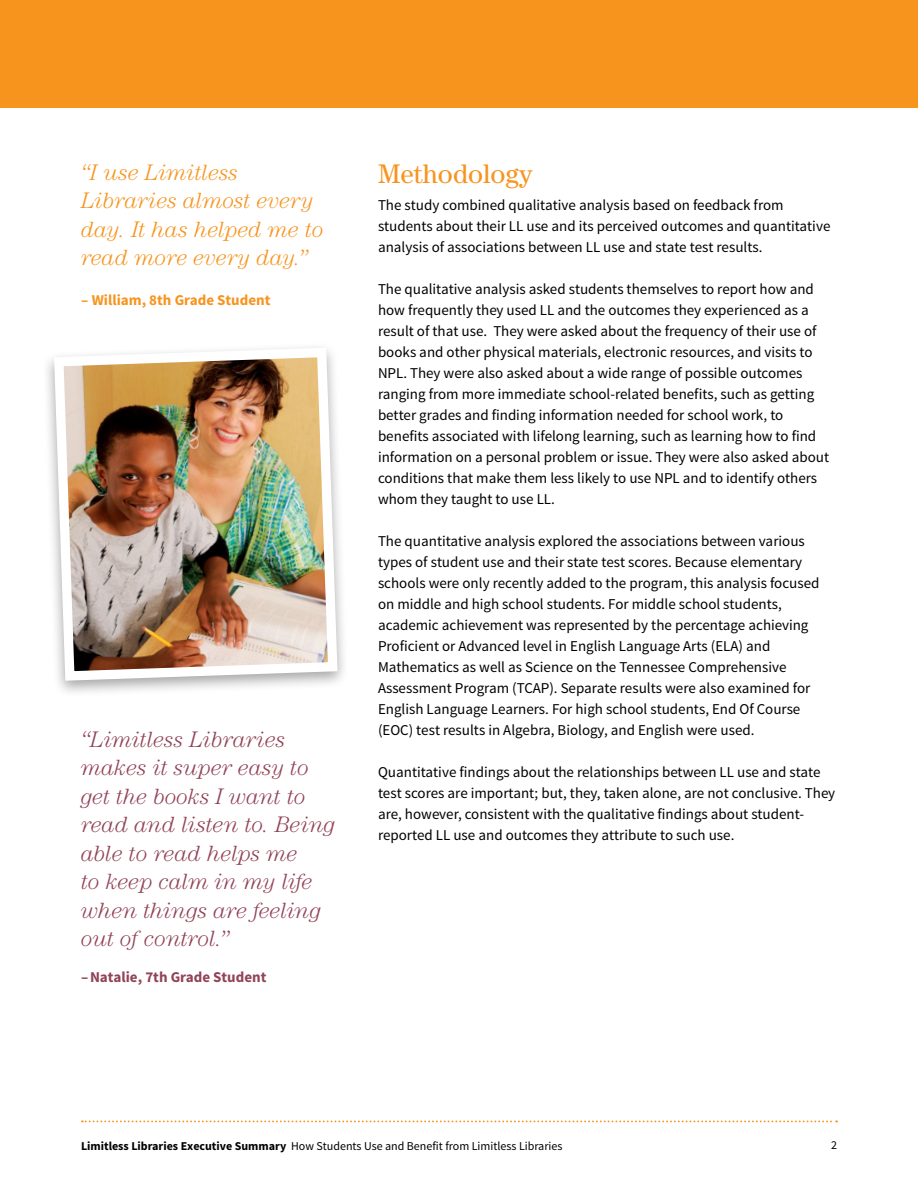
<style>
.page{position:relative;width:918px;height:1188px;background:#fff}
.page>*{position:absolute;margin:0;border:0;box-sizing:border-box;transform-origin:0 0}
.t1{font:27px "Century";color:#f7941e}
.t2{font:italic 300 22.5px/28.5px "Century";letter-spacing:-.005em;color:#914357}
.t3{font:italic 300 22.5px/28.5px "Century";letter-spacing:-.005em;color:#f7941e}
.t4{font:15px/21px "Source Sans Pro";color:#000}
.t5{font:700 15px "Source Sans Pro";color:#f7941e}
.t6{font:700 15px "Source Sans Pro";color:#914357}
.t7{font:12px "Source Sans Pro";color:#000}
.s1{font-weight:700}
</style>
<div class="page">
<div style="left:0;top:0;width:918px;height:108px;background:#f7941e"></div>
<svg style="left:82px;top:1120px;width:755px;height:2px"></svg>
<div style="left:42px;top:341px;width:307px;height:357px;background:#000;opacity:.35"></div>
<img style="left:49px;top:343px;width:293px;height:343px">
<h2 class="t3" style="left:81px;top:158px;width:244px">“I use Limitless<br>Libraries almost every day. It has helped me to read more every day.”</h2>
<p class="t5" style="left:81px;top:290px;width:191px">– William, 8th Grade Student</p>
<h2 class="t2" style="left:81px;top:725px;width:256px">“Limitless Libraries makes it super easy to get the books I want to read and listen to. Being able to read helps me<br>to keep calm in my life when things are feeling out of control.”</h2>
<p class="t6" style="left:81px;top:968px;width:187px">–Natalie, 7th Grade Student</p>
<h1 class="t1" style="left:378px;top:158px;width:156px">Methodology</h1>
<p class="t4" style="left:378px;top:195px;width:454px">The study combined qualitative analysis based on feedback from students about their LL use and its perceived outcomes and quantitative analysis of associations between LL use and state test results.</p>
<p class="t4" style="left:378px;top:279px;width:453px">The qualitative analysis asked students themselves to report how and how frequently they used LL and the outcomes they experienced as a result of that use. They were asked about the frequency of their use of books and other physical materials, electronic resources, and visits to NPL. They were also asked about a wide range of possible outcomes ranging from more immediate school-related benefits, such as getting better grades and finding information needed for school work, to benefits associated with lifelong learning, such as learning how to find information on a personal problem or issue. They were also asked about conditions that make them less likely to use NPL and to identify others whom they taught to use LL.</p>
<p class="t4" style="left:378px;top:531px;width:443px">The quantitative analysis explored the associations between various types of student use and their state test scores. Because elementary schools were only recently added to the program, this analysis focused on middle and high school students. For middle school students, academic achievement was represented by the percentage achieving Proficient or Advanced level in English Language Arts (ELA) and Mathematics as well as Science on the Tennessee Comprehensive Assessment Program (TCAP). Separate results were also examined for English Language Learners. For high school students, End Of Course (EOC) test results in Algebra, Biology, and English were used.</p>
<p class="t4" style="left:378px;top:762px;width:459px">Quantitative findings about the relationships between LL use and state test scores are important; but, they, taken alone, are not conclusive. They are, however, consistent with the qualitative findings about student&shy;reported LL use and outcomes they attribute to such use.</p>
<p class="t7" style="left:81px;top:1139px;width:483px"><span class="s1">Limitless Libraries Executive Summary</span> How Students Use and Benefit from Limitless Libraries</p>
<p class="t7" style="left:831px;top:1137px;width:7px">2</p>
</div>
